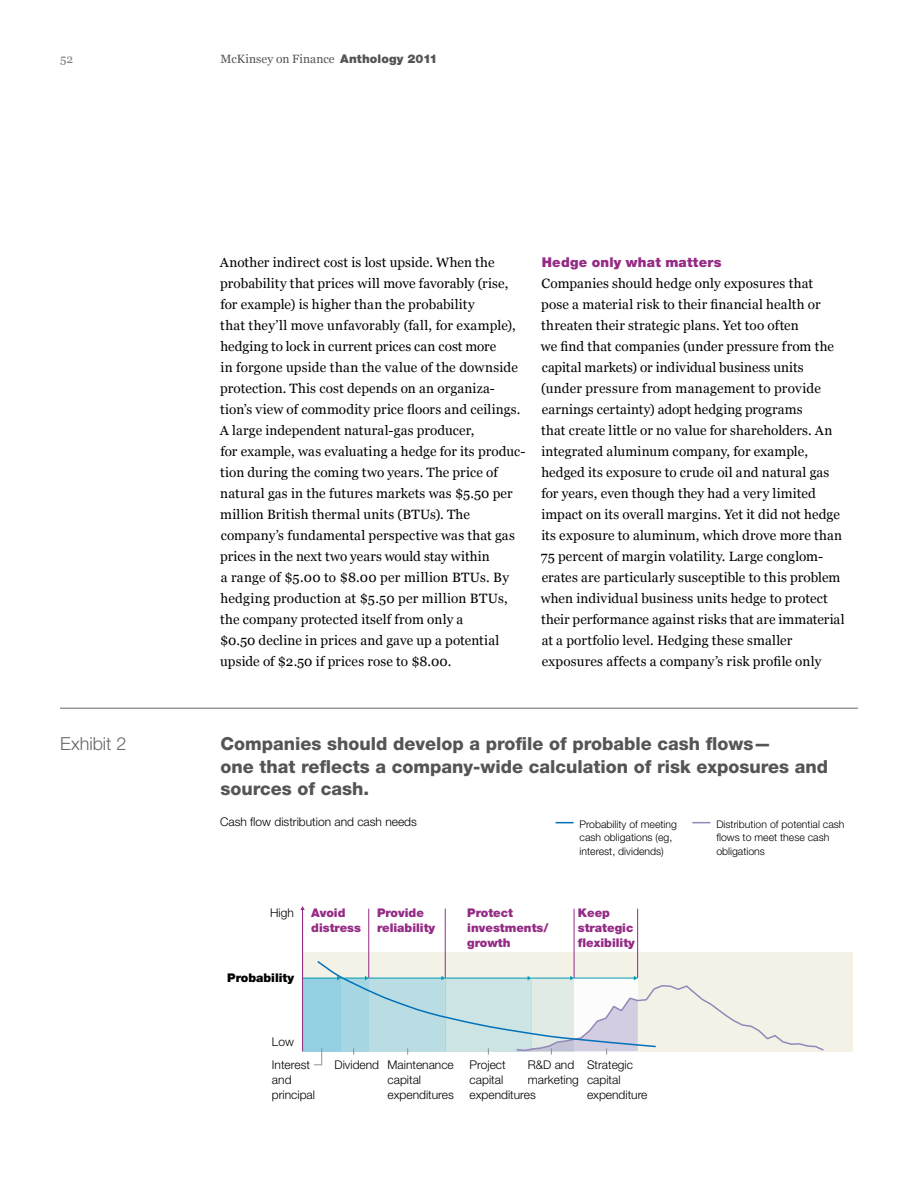
<style>
.page{position:relative;width:918px;height:1188px;background:#fff}
.page>*{position:absolute;margin:0;border:0;box-sizing:border-box;transform-origin:0 0}
.t1{font:800 18px/22.5px "Helvetica Neue LT Std";color:#555}
.t2{font:300 18px "Helvetica Neue LT Std";color:#686767}
.t3{font:800 15px/21px "Helvetica Neue LT Std";color:#000}
.t4{font:13.5px/21px "Georgia";letter-spacing:.01em;color:#000}
.t5{font:900 13.5px "Helvetica Neue LT Std";letter-spacing:.015em;color:#942b85}
.t6{font:300 12px/15px "Helvetica Neue LT Std";color:#000}
.t7{font:900 12px/15px "Helvetica Neue LT Std";color:#942b85}
.t8{font:12px "Georgia";letter-spacing:.01em;color:#555454}
.t9{font:900 12px "Helvetica Neue LT Std";color:#000}
.t10{font:12px "Georgia";color:#7d7c7c}
.t11{font:300 10.5px/13.5px "Helvetica Neue LT Std";color:#000}
.s1{font-family:"Helvetica Neue LT Std";font-weight:900}
</style>
<div class="page">
<hr style="left:60px;top:708px;width:798px;height:1px;background:#686767">
<div style="left:303px;top:952px;width:550px;height:99px;background:#f4f2e7"></div>
<div style="left:303px;top:978px;width:38px;height:73px;background:#94d0e2"></div>
<hr style="left:303px;top:978px;width:37px;height:1px;background:#009cb1">
<hr style="left:637px;top:909px;width:1px;height:69px;background:#942b85">
<hr style="left:574px;top:909px;width:1px;height:69px;background:#942b85">
<hr style="left:445px;top:909px;width:1px;height:69px;background:#942b85">
<hr style="left:369px;top:909px;width:1px;height:69px;background:#942b85">
<hr style="left:302px;top:908px;width:1px;height:143px;background:#942b85">
<svg style="left:556px;top:822px;width:18px;height:1px"></svg>
<svg style="left:692px;top:822px;width:18px;height:1px"></svg>
<svg style="left:314px;top:959px;width:511px;height:106px"></svg>
<p class="t10" style="left:60px;top:52px;width:15px">52</p>
<p class="t8" style="left:220px;top:52px;width:219px">McKinsey on Finance <span class="s1">Anthology 2011</span></p>
<p class="t4" style="left:220px;top:252px;width:307px">Another indirect cost is lost upside. When the probability that prices will move favorably (rise, for example) is higher than the probability<br>that they’ll move unfavorably (fall, for example), hedging to lock in current prices can cost more<br>in forgone upside than the value of the downside protection. This cost depends on an organiza&shy;tion’s view of commodity price floors and ceilings.<br>A large independent natural-gas producer,<br>for example, was evaluating a hedge for its produc&shy;tion during the coming two years. The price of natural gas in the futures markets was $5.50 per million British thermal units (BTUs). The company’s fundamental perspective was that gas prices in the next two years would stay within<br>a range of $5.00 to $8.00 per million BTUs. By hedging production at $5.50 per million BTUs, the company protected itself from only a<br>$0.50 decline in prices and gave up a potential upside of $2.50 if prices rose to $8.00.</p>
<p class="t5" style="left:542px;top:254px;width:181px">Hedge only what matters</p>
<p class="t4" style="left:541px;top:273px;width:305px">Companies should hedge only exposures that<br>pose a material risk to their financial health or threaten their strategic plans. Yet too often<br>we find that companies (under pressure from the capital markets) or individual business units (under pressure from management to provide earnings certainty) adopt hedging programs<br>that create little or no value for shareholders. An integrated aluminum company, for example, hedged its exposure to crude oil and natural gas for years, even though they had a very limited impact on its overall margins. Yet it did not hedge its exposure to aluminum, which drove more than 75 percent of margin volatility. Large conglom&shy;erates are particularly susceptible to this problem when individual business units hedge to protect their performance against risks that are immaterial at a portfolio level. Hedging these smaller exposures affects a company’s risk profile only</p>
<p class="t3" style="left:220px;top:564px;width:195px">McKinsey on Finance #36 &lt;Article slug&gt;<br>Exhibit &lt; &gt; of &lt; &gt;</p>
<h1 class="t2" style="left:60px;top:733px;width:68px">Exhibit 2</h1>
<h1 class="t1" style="left:220px;top:732px;width:609px">Companies should develop a profile of probable cash flows—<br>one that reflects a company-wide calculation of risk exposures and sources of cash.</h1>
<p class="t6" style="left:220px;top:814px;width:198px">Cash flow distribution and cash needs</p>
<p class="t11" style="left:580px;top:817px;width:99px">Probability of meeting cash obligations (eg, interest, dividends)</p>
<p class="t11" style="left:716px;top:817px;width:130px">Distribution of potential cash flows to meet these cash obligations</p>
<p class="t6" style="left:270px;top:905px;width:25px">High</p>
<p class="t9" style="left:227px;top:971px;width:68px">Probability</p>
<p class="t7" style="left:311px;top:905px;width:51px">Avoid distress</p>
<p class="t7" style="left:377px;top:905px;width:60px">Provide reliability</p>
<p class="t7" style="left:467px;top:905px;width:83px">Protect investments/ growth</p>
<p class="t7" style="left:578px;top:905px;width:59px">Keep strategic flexibility</p>
<p class="t6" style="left:272px;top:1034px;width:24px">Low</p>
<p class="t6" style="left:272px;top:1057px;width:45px">Interest and principal</p>
<p class="t6" style="left:335px;top:1057px;width:46px">Dividend</p>
<p class="t6" style="left:388px;top:1057px;width:68px">Maintenance capital expenditures</p>
<p class="t6" style="left:470px;top:1057px;width:68px">Project capital expenditures</p>
<p class="t6" style="left:528px;top:1057px;width:53px">R&amp;D and marketing</p>
<p class="t6" style="left:587px;top:1057px;width:62px">Strategic capital expenditure</p>
</div>
